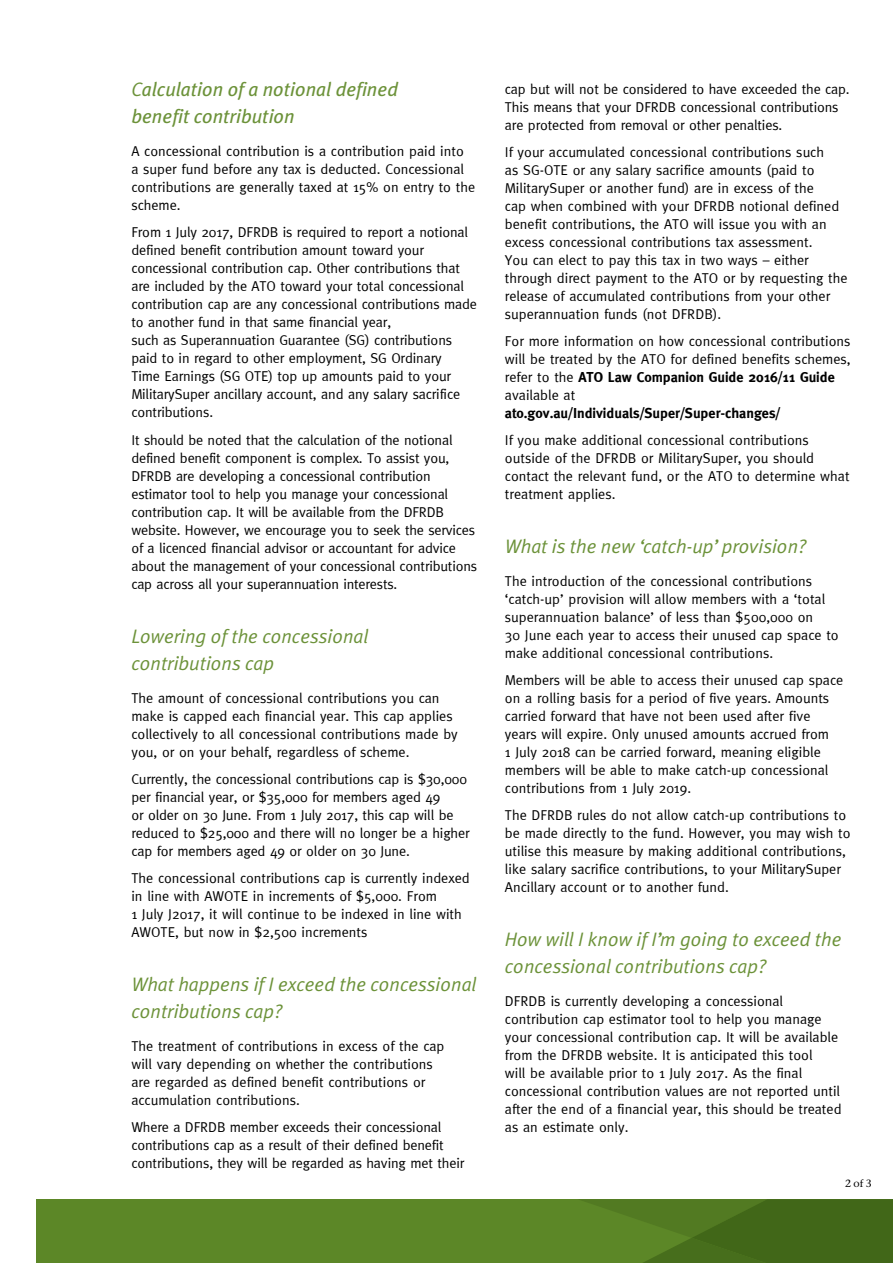
<style>
.page{position:relative;width:893px;height:1263px;background:#fff}
.page>*{position:absolute;margin:0;border:0;box-sizing:border-box;transform-origin:0 0}
.heading-2{font:italic 19.5px/27px "Meta Plus Normal";color:#6c9239}
.heading-2-2{font:italic 19.5px/27px "Meta Plus";color:#6c9239}
.body-text{font:14.25px/18px "Meta Normal";color:#000}
.t1{font:500 10.5px "Stone Serif ITC";color:#000}
.s1{font-family:"Meta Plus Normal"}
.s2{font-family:"Meta";font-weight:700}
</style>
<div class="page">
<div style="left:36px;top:1199px;width:857px;height:64px;background:#5c8727"></div>
<svg style="left:580px;top:1199px;width:313px;height:64px"></svg>
<p class="heading-2-2" style="left:131px;top:76px;width:268px"><span class="s1">C</span>alculation of a notional defined benefit contribution</p>
<p class="body-text" style="left:131px;top:142px;width:345px">A concessional contribution is a contribution paid into<br>a super fund before any tax is deducted. Concessional contributions are generally taxed at 15% on entry to the scheme.</p>
<p class="body-text" style="left:131px;top:223px;width:347px">From 1 July 2017, DFRDB is required to report a notional defined benefit contribution amount toward your concessional contribution cap. Other contributions that are included by the ATO toward your total concessional contribution cap are any concessional contributions made to another fund in that same financial year,<br>such as Superannuation Guarantee (SG) contributions paid to in regard to other employment, SG Ordinary<br>Time Earnings (SG OTE) top up amounts paid to your MilitarySuper ancillary account, and any salary sacrifice contributions.</p>
<p class="body-text" style="left:131px;top:430px;width:347px">It should be noted that the calculation of the notional defined benefit component is complex. To assist you, DFRDB are developing a concessional contribution estimator tool to help you manage your concessional contribution cap. It will be available from the DFRDB website. However, we encourage you to seek the services of a licenced financial advisor or accountant for advice about the management of your concessional contributions cap across all your superannuation interests.</p>
<p class="heading-2" style="left:131px;top:622px;width:238px">Lowering of the concessional contributions cap</p>
<p class="body-text" style="left:131px;top:688px;width:328px">The amount of concessional contributions you can make is capped each financial year. This cap applies collectively to all concessional contributions made by you, or on your behalf, regardless of scheme.</p>
<p class="body-text" style="left:131px;top:769px;width:340px">Currently, the concessional contributions cap is $30,000 per financial year, or $35,000 for members aged 49<br>or older on 30 June. From 1 July 2017, this cap will be reduced to $25,000 and there will no longer be a higher cap for members aged 49 or older on 30 June.</p>
<p class="body-text" style="left:131px;top:868px;width:340px">The concessional contributions cap is currently indexed in line with AWOTE in increments of $5,000. From<br>1 July J2017, it will continue to be indexed in line with AWOTE, but now in $2,500 increments</p>
<p class="heading-2" style="left:131px;top:970px;width:346px">What happens if I exceed the concessional contributions cap?</p>
<p class="body-text" style="left:131px;top:1036px;width:315px">The treatment of contributions in excess of the cap will vary depending on whether the contributions are regarded as defined benefit contributions or accumulation contributions.</p>
<p class="body-text" style="left:131px;top:1117px;width:334px">Where a DFRDB member exceeds their concessional contributions cap as a result of their defined benefit contributions, they will be regarded as having met their</p>
<p class="body-text" style="left:505px;top:80px;width:346px">cap but will not be considered to have exceeded the cap.<br>This means that your DFRDB concessional contributions are protected from removal or other penalties.</p>
<p class="body-text" style="left:505px;top:143px;width:344px">If your accumulated concessional contributions such<br>as SG-OTE or any salary sacrifice amounts (paid to MilitarySuper or another fund) are in excess of the<br>cap when combined with your DFRDB notional defined benefit contributions, the ATO will issue you with an excess concessional contributions tax assessment.<br>You can elect to pay this tax in two ways – either through direct payment to the ATO or by requesting the release of accumulated contributions from your other superannuation funds (not DFRDB).</p>
<p class="body-text" style="left:505px;top:332px;width:347px">For more information on how concessional contributions will be treated by the ATO for defined benefits schemes, refer to the <span class="s2">ATO Law Companion Guide 2016/11 Guide </span>available at <span class="s2">ato.gov.au/Individuals/Super/Super-changes/</span></p>
<p class="body-text" style="left:505px;top:431px;width:346px">If you make additional concessional contributions outside of the DFRDB or MilitarySuper, you should contact the relevant fund, or the ATO to determine what treatment applies.</p>
<p class="heading-2" style="left:505px;top:533px;width:302px">What is the new ‘catch-up’ provision?</p>
<p class="body-text" style="left:505px;top:572px;width:335px">The introduction of the concessional contributions ‘catch-up’ provision will allow members with a ‘total superannuation balance’ of less than $500,000 on<br>30 June each year to access their unused cap space to make additional concessional contributions.</p>
<p class="body-text" style="left:505px;top:671px;width:340px">Members will be able to access their unused cap space on a rolling basis for a period of five years. Amounts carried forward that have not been used after five years will expire. Only unused amounts accrued from<br>1 July 2018 can be carried forward, meaning eligible members will be able to make catch-up concessional contributions from 1 July 2019.</p>
<p class="body-text" style="left:505px;top:806px;width:347px">The DFRDB rules do not allow catch-up contributions to be made directly to the fund. However, you may wish to utilise this measure by making additional contributions, like salary sacrifice contributions, to your MilitarySuper Ancillary account or to another fund.</p>
<p class="heading-2" style="left:505px;top:926px;width:338px">How will I know if I’m going to exceed the concessional contributions cap?</p>
<p class="body-text" style="left:505px;top:992px;width:338px">DFRDB is currently developing a concessional contribution cap estimator tool to help you manage your concessional contribution cap. It will be available from the DFRDB website. It is anticipated this tool<br>will be available prior to 1 July 2017. As the final concessional contribution values are not reported until after the end of a financial year, this should be treated as an estimate only.</p>
<p class="t1" style="left:845px;top:1177px;width:28px">2 of 3</p>
</div>
